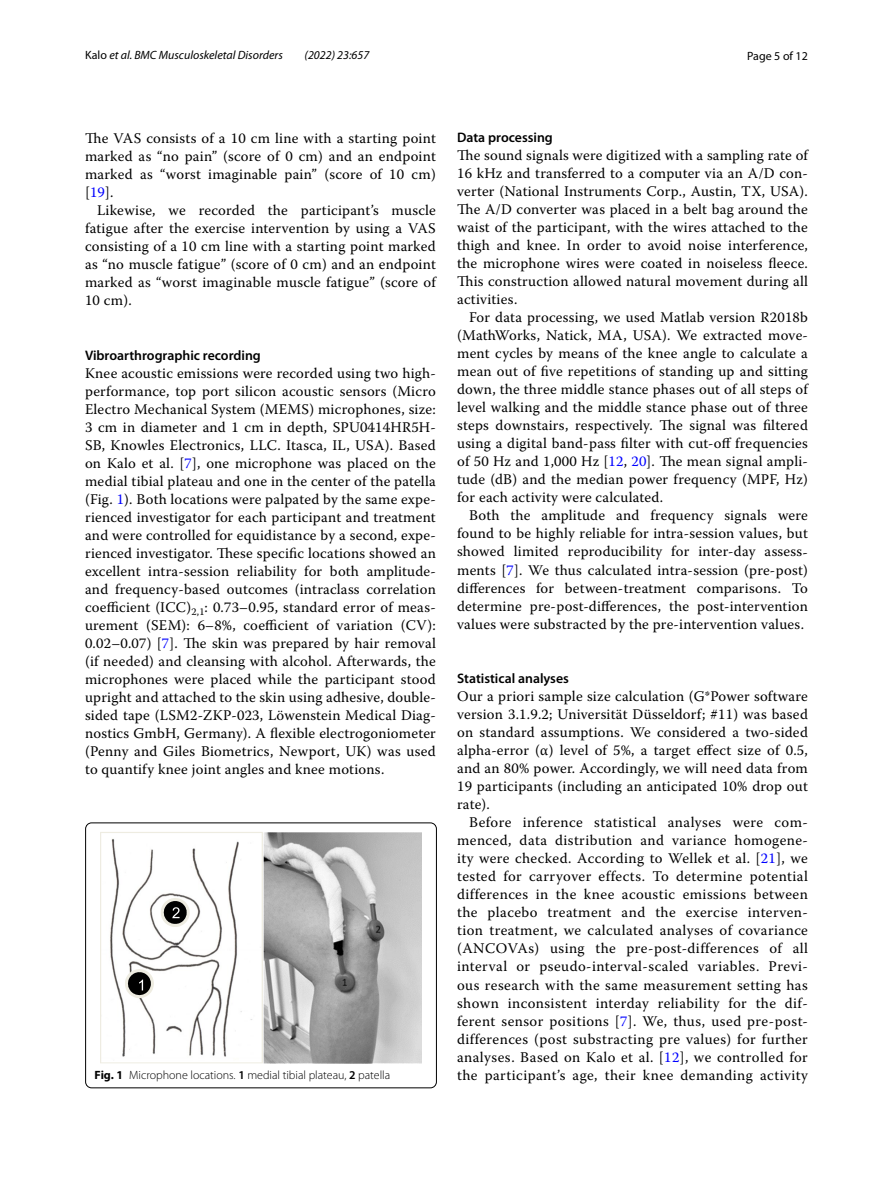
<style>
.page{position:relative;width:893px;height:1187px;background:#fff}
.page>*{position:absolute;margin:0;border:0;box-sizing:border-box;transform-origin:0 0}
.t1{font:14.7px/18px "Warnock Pro";letter-spacing:.015em;color:#000;text-align:justify}
.t2{font:600 13.8px "Myriad Pro";color:#000}
.t3{font:300 12px "Myriad Pro";color:#000}
.t4{font:italic 12px "Myriad Pro";color:#000}
.t5{font:12px "Myriad Pro";color:#000}
.s1{font-style:normal}
.s2{color:#00f}
.s3{font-weight:700}
.s4{font-weight:600}
</style>
<div class="page">
<img style="left:263px;top:832px;width:159px;height:231px">
<svg style="left:100px;top:832px;width:163px;height:231px"></svg>
<div style="left:85px;top:822px;width:352px;height:265px;border:1px solid #000;border-radius:6px"></div>
<p class="t4" style="left:85px;top:48px;width:199px"><span class="s1">Kalo</span> et al. BMC Musculoskeletal Disorders</p>
<p class="t4" style="left:305px;top:48px;width:66px">(2022) 23:657</p>
<p class="t5" style="left:747px;top:48px;width:62px">Page 5 of 12</p>
<p class="t1" style="left:85px;top:128px;width:352px">The VAS consists of a 10 cm line with a starting point marked as “no pain” (score of 0 cm) and an endpoint marked as “worst imaginable pain” (score of 10 cm) [<span class="s2">19</span>].</p>
<p class="t1" style="left:85px;top:200px;width:352px;text-indent:12px">Likewise, we recorded the participant’s muscle fatigue after the exercise intervention by using a VAS consisting of a 10 cm line with a starting point marked as “no muscle fatigue” (score of 0 cm) and an endpoint marked as “worst imaginable muscle fatigue” (score of 10 cm).</p>
<p class="t2" style="left:85px;top:346px;width:177px">Vibroarthrographic recording</p>
<p class="t1" style="left:85px;top:363px;width:352px">Knee acoustic emissions were recorded using two high&shy;performance, top port silicon acoustic sensors (Micro Electro Mechanical System (MEMS) microphones, size:<br>3 cm in diameter and 1 cm in depth, SPU0414HR5H-SB, Knowles Electronics, LLC. Itasca, IL, USA). Based on Kalo et al. [<span class="s2">7</span>], one microphone was placed on the medial tibial plateau and one in the center of the patella (Fig. <span class="s2">1</span>). Both locations were palpated by the same expe&shy;rienced investigator for each participant and treatment and were controlled for equidistance by a second, expe&shy;rienced investigator. These specific locations showed an excellent intra-session reliability for both amplitude&shy;and frequency-based outcomes (intraclass correlation coefficient (ICC)<sub>2,1</sub>: 0.73–0.95, standard error of meas&shy;urement (SEM): 6–8%, coefficient of variation (CV):<br>0.02–0.07) [<span class="s2">7</span>]. The skin was prepared by hair removal (if needed) and cleansing with alcohol. Afterwards, the microphones were placed while the participant stood upright and attached to the skin using adhesive, double&shy;sided tape (LSM2-ZKP-023, Löwenstein Medical Diag&shy;nostics GmbH, Germany). A flexible electrogoniometer (Penny and Giles Biometrics, Newport, UK) was used to quantify knee joint angles and knee motions.</p>
<p class="t2" style="left:457px;top:129px;width:97px">Data processing</p>
<p class="t1" style="left:457px;top:146px;width:352px">The sound signals were digitized with a sampling rate of 16 kHz and transferred to a computer via an A/D con&shy;verter (National Instruments Corp., Austin, TX, USA).<br>The A/D converter was placed in a belt bag around the waist of the participant, with the wires attached to the thigh and knee. In order to avoid noise interference, the microphone wires were coated in noiseless fleece.<br>This construction allowed natural movement during all activities.</p>
<p class="t1" style="left:457px;top:308px;width:352px;text-indent:12px">For data processing, we used Matlab version R2018b (MathWorks, Natick, MA, USA). We extracted move&shy;ment cycles by means of the knee angle to calculate a mean out of five repetitions of standing up and sitting down, the three middle stance phases out of all steps of level walking and the middle stance phase out of three steps downstairs, respectively. The signal was filtered using a digital band-pass filter with cut-off frequencies of 50 Hz and 1,000 Hz [<span class="s2">12</span>, <span class="s2">20</span>]. The mean signal ampli&shy;tude (dB) and the median power frequency (MPF, Hz) for each activity were calculated.</p>
<p class="t1" style="left:457px;top:506px;width:352px;text-indent:12px">Both the amplitude and frequency signals were found to be highly reliable for intra-session values, but showed limited reproducibility for inter-day assess&shy;ments [<span class="s2">7</span>]. We thus calculated intra-session (pre-post) differences for between-treatment comparisons. To determine pre-post-differences, the post-intervention values were substracted by the pre-intervention values.</p>
<p class="t2" style="left:457px;top:670px;width:113px">Statistical analyses</p>
<p class="t1" style="left:457px;top:687px;width:352px">Our a priori sample size calculation (G*Power software version 3.1.9.2; Universität Düsseldorf; #11) was based on standard assumptions. We considered a two-sided alpha-error (α) level of 5%, a target effect size of 0.5, and an 80% power. Accordingly, we will need data from 19 participants (including an anticipated 10% drop out rate).</p>
<p class="t1" style="left:457px;top:813px;width:352px;text-indent:12px">Before inference statistical analyses were com&shy;menced, data distribution and variance homogene&shy;ity were checked. According to Wellek et al. [<span class="s2">21</span>], we tested for carryover effects. To determine potential differences in the knee acoustic emissions between the placebo treatment and the exercise interven&shy;tion treatment, we calculated analyses of covariance (ANCOVAs) using the pre-post-differences of all interval or pseudo-interval-scaled variables. Previ&shy;ous research with the same measurement setting has shown inconsistent interday reliability for the dif&shy;ferent sensor positions [<span class="s2">7</span>]. We, thus, used pre-post&shy;differences (post substracting pre values) for further analyses. Based on Kalo et al. [<span class="s2">12</span>], we controlled for</p>
<p class="t3" style="left:95px;top:1067px;width:297px"><span class="s3">Fig. 1</span> Microphone locations. <span class="s4">1</span> medial tibial plateau, <span class="s4">2</span> patella</p>
<p class="t1" style="left:457px;top:1065px;width:352px">the participant’s age, their knee demanding activity</p>
</div>
